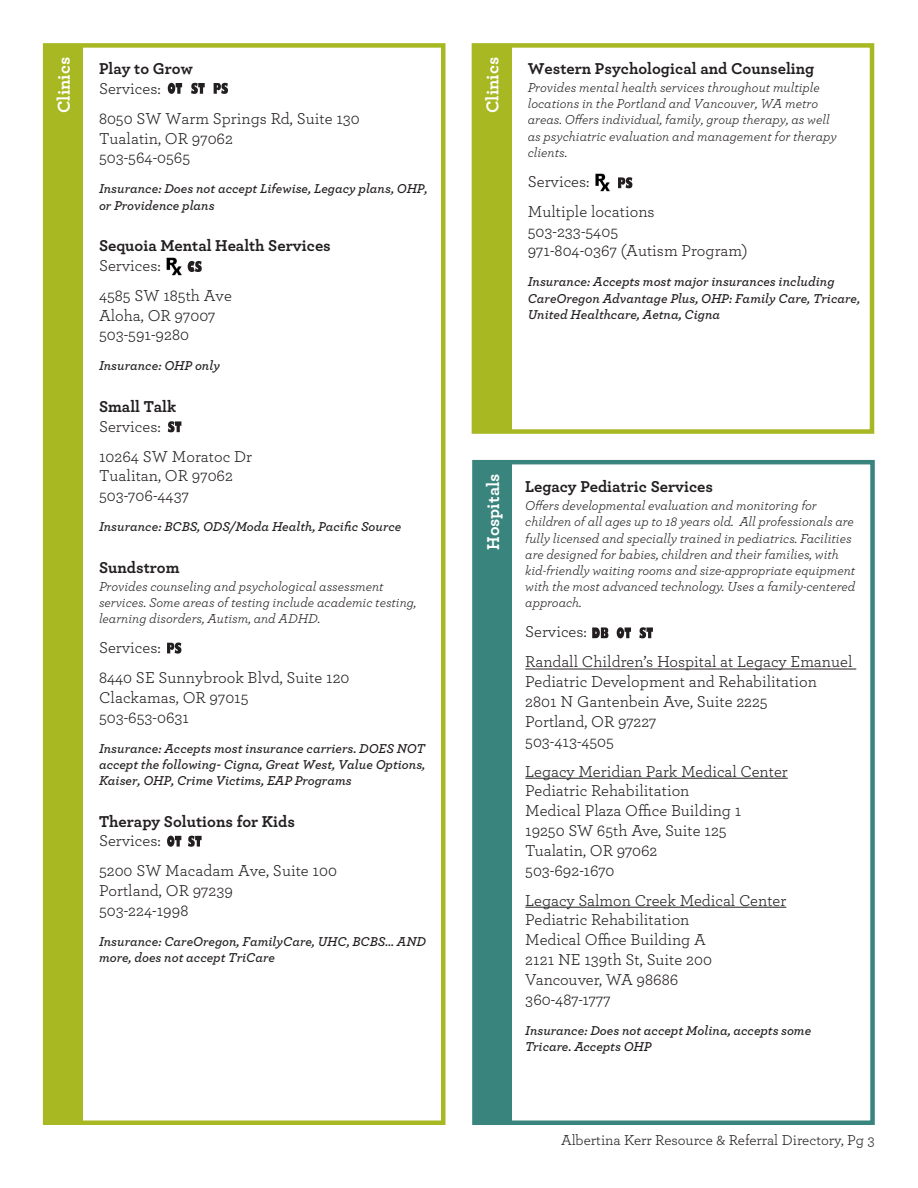
<style>
.page{position:relative;width:918px;height:1188px;background:#fff}
.page>*{position:absolute;margin:0;border:0;box-sizing:border-box;transform-origin:0 0}
.t1{font:700 18px "Archer";color:#fff}
.t2{font:16.5px/19.8px "Archer";color:#231f20}
.t3{font:700 16.5px "Archer";color:#231f20}
.t4{font:15px "Archer";color:#231f20}
.t5{font:italic 13.5px/16.2px "Archer";color:#231f20}
.t6{font:italic 600 13.5px/16.2px "Archer";color:#231f20}
</style>
<div class="page">
<div style="left:474px;top:462px;width:38px;height:661px;background:#39847c"></div>
<div style="left:472px;top:460px;width:403px;height:665px;border:4px solid #39847c"></div>
<hr style="left:525px;top:669px;width:331px;height:1px;background:#231f20">
<hr style="left:525px;top:778px;width:263px;height:1px;background:#231f20">
<hr style="left:525px;top:907px;width:261px;height:1px;background:#231f20">
<svg style="left:167px;top:836px;width:14px;height:11px"></svg>
<svg style="left:188px;top:836px;width:14px;height:11px"></svg>
<div style="left:45px;top:45px;width:38px;height:1078px;background:#a7b823"></div>
<div style="left:474px;top:45px;width:38px;height:387px;background:#a7b823"></div>
<div style="left:43px;top:43px;width:403px;height:1082px;border:4px solid #a7b823"></div>
<div style="left:472px;top:43px;width:402px;height:391px;border:4px solid #a7b823"></div>
<svg style="left:168px;top:421px;width:13px;height:11px"></svg>
<svg style="left:592px;top:627px;width:16px;height:11px"></svg>
<svg style="left:617px;top:627px;width:14px;height:11px"></svg>
<svg style="left:639px;top:627px;width:14px;height:11px"></svg>
<svg style="left:167px;top:643px;width:14px;height:11px"></svg>
<img style="left:595px;top:173px;width:15px;height:19px">
<svg style="left:618px;top:177px;width:14px;height:11px"></svg>
<svg style="left:188px;top:261px;width:14px;height:11px"></svg>
<img style="left:166px;top:257px;width:16px;height:19px">
<svg style="left:168px;top:83px;width:14px;height:11px"></svg>
<svg style="left:191px;top:83px;width:14px;height:11px"></svg>
<svg style="left:214px;top:83px;width:14px;height:11px"></svg>
<p class="t1" style="left:50px;top:113px;width:58px;rotate:-90deg">Clinics</p>
<p class="t1" style="left:478px;top:113px;width:58px;rotate:-90deg">Clinics</p>
<p class="t3" style="left:528px;top:55px;width:288px">Western Psychological and Counseling</p>
<p class="t3" style="left:99px;top:55px;width:95px">Play to Grow</p>
<p class="t2" style="left:99px;top:78px;width:63px">Services:</p>
<p class="t2" style="left:99px;top:108px;width:262px">8050 SW Warm Springs Rd, Suite 130</p>
<p class="t2" style="left:99px;top:127px;width:136px">Tualatin, OR 97062</p>
<p class="t2" style="left:99px;top:147px;width:93px">503-564-0565</p>
<p class="t6" style="left:99px;top:180px;width:330px">Insurance: Does not accept Lifewise, Legacy plans, OHP, or Providence plans</p>
<p class="t3" style="left:99px;top:232px;width:233px">Sequoia Mental Health Services</p>
<p class="t2" style="left:99px;top:255px;width:63px">Services:</p>
<p class="t2" style="left:99px;top:285px;width:134px">4585 SW 185th Ave</p>
<p class="t2" style="left:99px;top:304px;width:118px">Aloha, OR 97007</p>
<p class="t2" style="left:99px;top:324px;width:92px">503-591-9280</p>
<p class="t6" style="left:99px;top:357px;width:123px">Insurance: OHP only</p>
<p class="t3" style="left:99px;top:393px;width:79px">Small Talk</p>
<p class="t2" style="left:99px;top:415px;width:63px">Services:</p>
<p class="t2" style="left:99px;top:445px;width:155px">10264 SW Moratoc Dr</p>
<p class="t2" style="left:99px;top:465px;width:136px">Tualitan, OR 97062</p>
<p class="t2" style="left:99px;top:485px;width:92px">503-706-4437</p>
<p class="t6" style="left:99px;top:518px;width:304px">Insurance: BCBS, ODS/Moda Health, Pacific Source</p>
<p class="t3" style="left:99px;top:554px;width:82px">Sundstrom</p>
<p class="t5" style="left:99px;top:577px;width:319px">Provides counseling and psychological assessment services. Some areas of testing include academic testing, learning disorders, Autism, and ADHD.</p>
<p class="t2" style="left:99px;top:637px;width:63px">Services:</p>
<p class="t2" style="left:99px;top:667px;width:252px">8440 SE Sunnybrook Blvd, Suite 120</p>
<p class="t2" style="left:99px;top:687px;width:151px">Clackamas, OR 97015</p>
<p class="t2" style="left:99px;top:706px;width:92px">503-653-0631</p>
<p class="t6" style="left:99px;top:739px;width:328px;text-align:justify">Insurance: Accepts most insurance carriers. DOES NOT accept the following- Cigna, Great West, Value Options, Kaiser, OHP, Crime Victims, EAP Programs</p>
<p class="t3" style="left:99px;top:808px;width:198px">Therapy Solutions for Kids</p>
<p class="t2" style="left:99px;top:830px;width:63px">Services:</p>
<p class="t2" style="left:99px;top:860px;width:240px">5200 SW Macadam Ave, Suite 100</p>
<p class="t2" style="left:99px;top:880px;width:135px">Portland, OR 97239</p>
<p class="t2" style="left:99px;top:900px;width:91px">503-224-1998</p>
<p class="t6" style="left:99px;top:933px;width:328px">Insurance: CareOregon, FamilyCare, UHC, BCBS… AND more, does not accept TriCare</p>
<p class="t5" style="left:528px;top:79px;width:311px">Provides mental health services throughout multiple locations in the Portland and Vancouver, WA metro areas. Offers individual, family, group therapy, as well as psychiatric evaluation and management for therapy clients.</p>
<p class="t2" style="left:528px;top:171px;width:63px">Services:</p>
<p class="t2" style="left:528px;top:201px;width:128px">Multiple locations</p>
<p class="t2" style="left:528px;top:220px;width:92px">503-233-5405</p>
<p class="t2" style="left:528px;top:240px;width:221px">971-804-0367 (Autism Program)</p>
<p class="t6" style="left:528px;top:273px;width:334px">Insurance: Accepts most major insurances including<br>CareOregon Advantage Plus, OHP: Family Care, Tricare,<br>United Healthcare, Aetna, Cigna</p>
<p class="t1" style="left:479px;top:550px;width:77px;rotate:-90deg">Hospitals</p>
<p class="t3" style="left:525px;top:474px;width:189px">Legacy Pediatric Services</p>
<p class="t5" style="left:525px;top:497px;width:332px">Offers developmental evaluation and monitoring for children of all ages up to 18 years old. All professionals are fully licensed and specially trained in pediatrics. Facilities are designed for babies, children and their families, with kid-friendly waiting rooms and size-appropriate equipment with the most advanced technology. Uses a family-centered approach.</p>
<p class="t2" style="left:525px;top:621px;width:63px">Services:</p>
<p class="t2" style="left:525px;top:651px;width:329px">Randall Children’s Hospital at Legacy Emanuel<br>Pediatric Development and Rehabilitation</p>
<p class="t2" style="left:525px;top:691px;width:244px">2801 N Gantenbein Ave, Suite 2225</p>
<p class="t2" style="left:525px;top:711px;width:133px">Portland, OR 97227</p>
<p class="t2" style="left:525px;top:730px;width:90px">503-413-4505</p>
<p class="t2" style="left:525px;top:760px;width:264px">Legacy Meridian Park Medical Center</p>
<p class="t2" style="left:525px;top:780px;width:166px">Pediatric Rehabilitation</p>
<p class="t2" style="left:525px;top:800px;width:218px">Medical Plaza Office Building 1</p>
<p class="t2" style="left:525px;top:820px;width:203px">19250 SW 65th Ave, Suite 125</p>
<p class="t2" style="left:525px;top:840px;width:134px">Tualatin, OR 97062</p>
<p class="t2" style="left:525px;top:859px;width:91px">503-692-1670</p>
<p class="t2" style="left:525px;top:889px;width:263px">Legacy Salmon Creek Medical Center</p>
<p class="t2" style="left:525px;top:909px;width:166px">Pediatric Rehabilitation</p>
<p class="t2" style="left:525px;top:929px;width:182px">Medical Office Building A</p>
<p class="t2" style="left:525px;top:949px;width:188px">2121 NE 139th St, Suite 200</p>
<p class="t2" style="left:525px;top:969px;width:154px">Vancouver, WA 98686</p>
<p class="t2" style="left:525px;top:988px;width:87px">360-487-1777</p>
<p class="t6" style="left:525px;top:1021px;width:287px">Insurance: Does not accept Molina, accepts some<br>Tricare. Accepts OHP</p>
<p class="t4" style="left:561px;top:1129px;width:315px">Albertina Kerr Resource &amp; Referral Directory, Pg 3</p>
</div>
